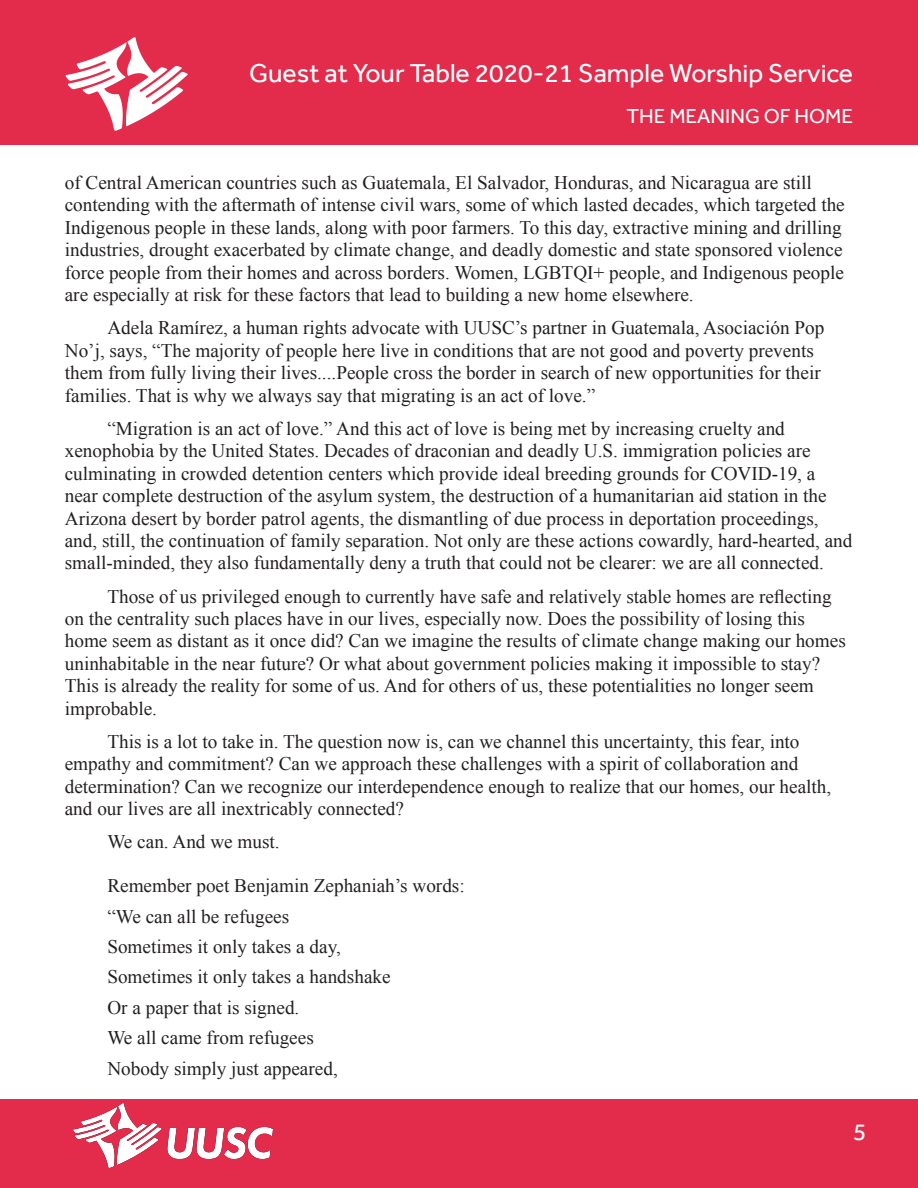
<style>
.page{position:relative;width:918px;height:1188px;background:#fff}
.page>*{position:absolute;margin:0;border:0;box-sizing:border-box;transform-origin:0 0}
.t1{font:26.55px "Effra";color:#fff}
.t2{font:24.6px "Effra";color:#fff}
.t3{font:20.7px "Effra";color:#fff}
.t4{font:19.2px/22.5px "Times New Roman";color:#231f20}
</style>
<div class="page">
<div style="left:0;top:1100px;width:918px;height:88px;background:#e32b4b"></div>
<img style="left:73px;top:1104px;width:199px;height:64px">
<div style="left:0;top:0;width:918px;height:144px;background:#e32b4b"></div>
<img style="left:65px;top:38px;width:123px;height:93px">
<p class="t1" style="left:249px;top:57px;width:606px">Guest at Your Table 2020-21 Sample Worship Service</p>
<p class="t3" style="left:626px;top:104px;width:228px">THE MEANING OF HOME</p>
<p class="t4" style="left:65px;top:171px;width:782px">of Central American countries such as Guatemala, El Salvador, Honduras, and Nicaragua are still contending with the aftermath of intense civil wars, some of which lasted decades, which targeted the Indigenous people in these lands, along with poor farmers. To this day, extractive mining and drilling industries, drought exacerbated by climate change, and deadly domestic and state sponsored violence force people from their homes and across borders. Women, LGBTQI+ people, and Indigenous people are especially at risk for these factors that lead to building a new home elsewhere.</p>
<p class="t4" style="left:65px;top:316px;width:761px;text-indent:43px">Adela Ramírez, a human rights advocate with UUSC’s partner in Guatemala, Asociación Pop No’j, says, “The majority of people here live in conditions that are not good and poverty prevents them from fully living their lives....People cross the border in search of new opportunities for their families. That is why we always say that migrating is an act of love.”</p>
<p class="t4" style="left:65px;top:417px;width:789px;text-indent:43px">“Migration is an act of love.” And this act of love is being met by increasing cruelty and xenophobia by the United States. Decades of draconian and deadly U.S. immigration policies are culminating in crowded detention centers which provide ideal breeding grounds for COVID-19, a near complete destruction of the asylum system, the destruction of a humanitarian aid station in the Arizona desert by border patrol agents, the dismantling of due process in deportation proceedings, and, still, the continuation of family separation. Not only are these actions cowardly, hard-hearted, and small-minded, they also fundamentally deny a truth that could not be clearer: we are all connected.</p>
<p class="t4" style="left:65px;top:585px;width:783px;text-indent:43px">Those of us privileged enough to currently have safe and relatively stable homes are reflecting on the centrality such places have in our lives, especially now. Does the possibility of losing this home seem as distant as it once did? Can we imagine the results of climate change making our homes uninhabitable in the near future? Or what about government policies making it impossible to stay?<br>This is already the reality for some of us. And for others of us, these potentialities no longer seem improbable.</p>
<p class="t4" style="left:65px;top:730px;width:768px;text-indent:43px">This is a lot to take in. The question now is, can we channel this uncertainty, this fear, into empathy and commitment? Can we approach these challenges with a spirit of collaboration and determination? Can we recognize our interdependence enough to realize that our homes, our health, and our lives are all inextricably connected?</p>
<p class="t4" style="left:107px;top:830px;width:174px">We can. And we must.</p>
<p class="t4" style="left:107px;top:874px;width:359px">Remember poet Benjamin Zephaniah’s words:</p>
<p class="t4" style="left:107px;top:905px;width:183px">“We can all be refugees</p>
<p class="t4" style="left:107px;top:935px;width:235px">Sometimes it only takes a day,</p>
<p class="t4" style="left:107px;top:966px;width:285px">Sometimes it only takes a handshake</p>
<p class="t4" style="left:107px;top:996px;width:194px">Or a paper that is signed.</p>
<p class="t4" style="left:107px;top:1026px;width:208px">We all came from refugees</p>
<p class="t4" style="left:107px;top:1057px;width:232px">Nobody simply just appeared,</p>
<p class="t2" style="left:853px;top:1117px;width:15px">5</p>
</div>
